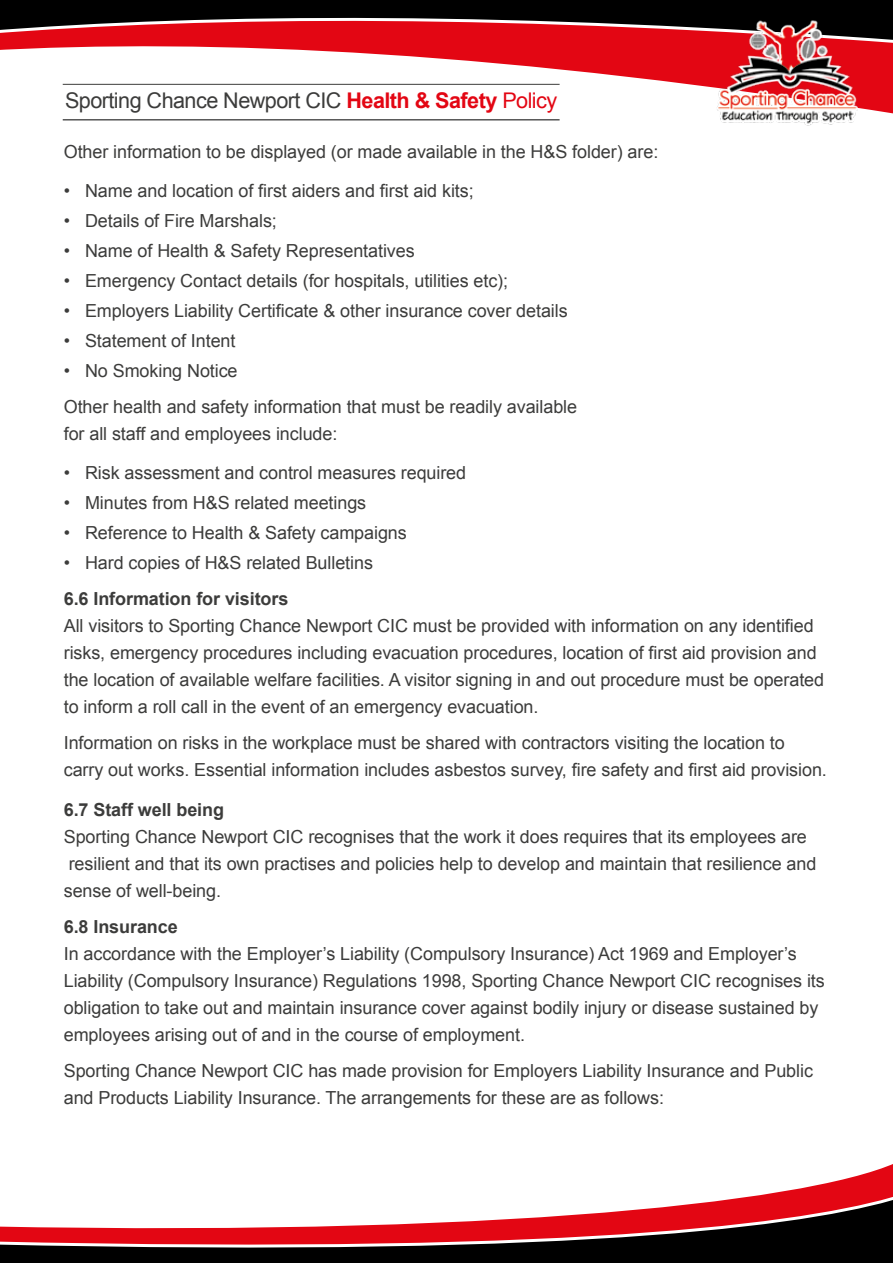
<style>
.page{position:relative;width:893px;height:1263px;background:#fff}
.page>*{position:absolute;margin:0;border:0;box-sizing:border-box;transform-origin:0 0}
.t1{font:21.6px "Arial";letter-spacing:-.025em;color:#3c3c3b}
.t2{font:18px/27px "Arial";letter-spacing:-.005em;color:#3c3c3b}
.t3{font:700 18px "Arial";letter-spacing:-.005em;color:#3c3c3b}
.s1{font-weight:700;color:#e30613}
.s2{color:#e30613}
</style>
<div class="page">
<div style="left:0;top:1257px;width:893px;height:6px;background:#000"></div>
<svg style="left:0;top:1164px;width:893px;height:93px"></svg>
<div style="left:0;top:0;width:893px;height:13px;background:#000"></div>
<svg style="left:0;top:13px;width:893px;height:108px"></svg>
<img style="left:715px;top:18px;width:145px;height:108px">
<hr style="left:63px;top:84px;width:497px;height:1px;background:#3c3c3b">
<hr style="left:63px;top:119px;width:497px;height:1px;background:#000">
<p class="t1" style="left:65px;top:87px;width:494px">Sporting Chance Newport CIC <span class="s1">Health &amp; Safety</span> <span class="s2">Policy</span></p>
<p class="t2" style="left:64px;top:138px;width:596px">Other information to be displayed (or made available in the H&amp;S folder) are:</p>
<p class="t2" style="left:64px;top:177px;width:411px">• Name and location of first aiders and first aid kits;</p>
<p class="t2" style="left:64px;top:207px;width:215px">• Details of Fire Marshals;</p>
<p class="t2" style="left:64px;top:237px;width:352px">• Name of Health &amp; Safety Representatives</p>
<p class="t2" style="left:64px;top:267px;width:446px">• Emergency Contact details (for hospitals, utilities etc);</p>
<p class="t2" style="left:64px;top:297px;width:505px">• Employers Liability Certificate &amp; other insurance cover details</p>
<p class="t2" style="left:64px;top:327px;width:173px">• Statement of Intent</p>
<p class="t2" style="left:64px;top:353px;width:515px;line-height:36px">• No Smoking Notice<br>Other health and safety information that must be readily available</p>
<p class="t2" style="left:64px;top:420px;width:275px">for all staff and employees include:</p>
<p class="t2" style="left:64px;top:459px;width:404px">• Risk assessment and control measures required</p>
<p class="t2" style="left:64px;top:489px;width:304px">• Minutes from H&amp;S related meetings</p>
<p class="t2" style="left:64px;top:519px;width:345px">• Reference to Health &amp; Safety campaigns</p>
<p class="t2" style="left:64px;top:549px;width:311px">• Hard copies of H&amp;S related Bulletins</p>
<p class="t3" style="left:64px;top:586px;width:226px">6.6 Information for visitors</p>
<p class="t2" style="left:64px;top:612px;width:762px">All visitors to Sporting Chance Newport CIC must be provided with information on any identified risks, emergency procedures including evacuation procedures, location of first aid provision and the location of available welfare facilities. A visitor signing in and out procedure must be operated to inform a roll call in the event of an emergency evacuation.</p>
<p class="t2" style="left:64px;top:729px;width:765px">Information on risks in the workplace must be shared with contractors visiting the location to carry out works. Essential information includes asbestos survey, fire safety and first aid provision.</p>
<p class="t3" style="left:64px;top:798px;width:162px">6.7 Staff well being</p>
<p class="t2" style="left:64px;top:824px;width:754px">Sporting Chance Newport CIC recognises that the work it does requires that its employees are resilient and that its own practises and policies help to develop and maintain that resilience and sense of well-being.</p>
<p class="t3" style="left:64px;top:915px;width:115px">6.8 Insurance</p>
<p class="t2" style="left:64px;top:941px;width:762px">In accordance with the Employer’s Liability (Compulsory Insurance) Act 1969 and Employer’s Liability (Compulsory Insurance) Regulations 1998, Sporting Chance Newport CIC recognises its obligation to take out and maintain insurance cover against bodily injury or disease sustained by employees arising out of and in the course of employment.</p>
<p class="t2" style="left:64px;top:1058px;width:751px">Sporting Chance Newport CIC has made provision for Employers Liability Insurance and Public and Products Liability Insurance. The arrangements for these are as follows:</p>
</div>
